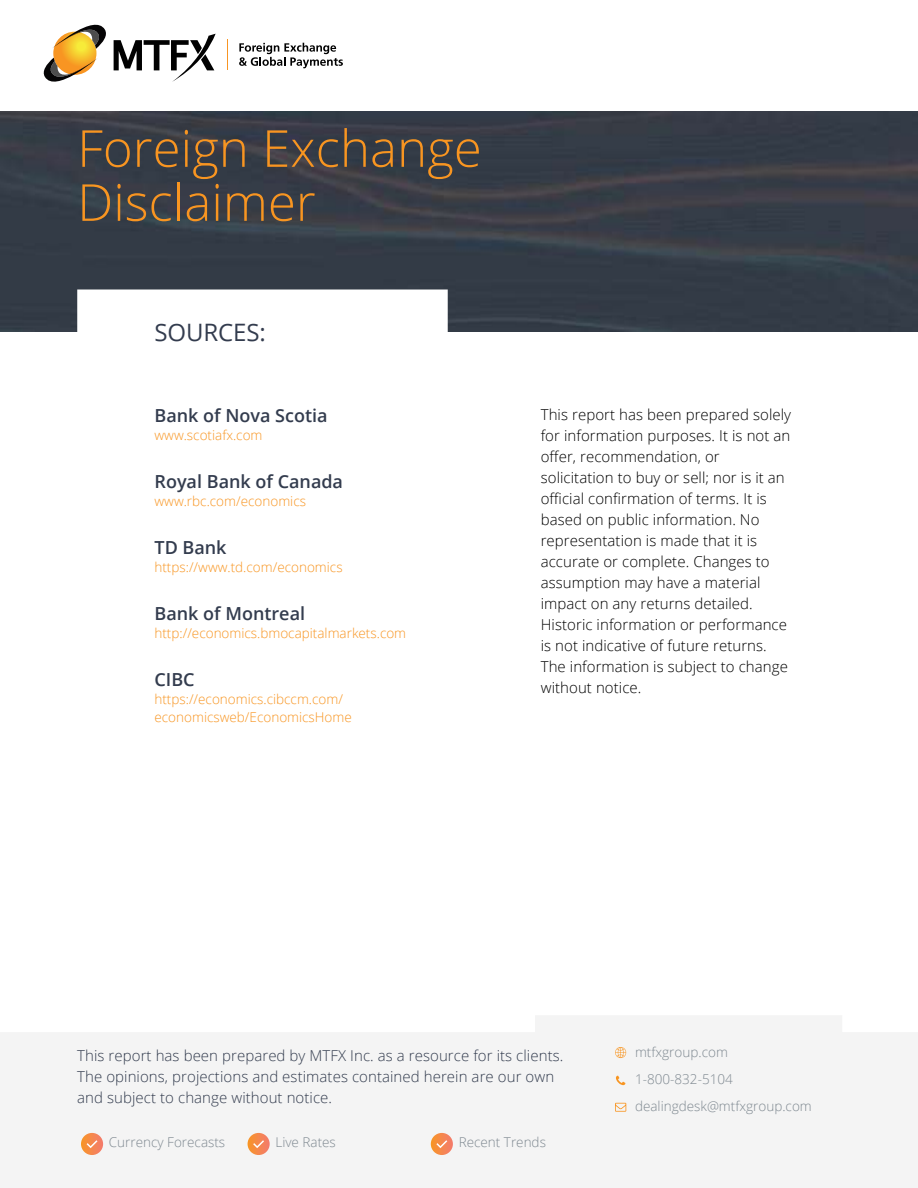
<style>
.page{position:relative;width:918px;height:1188px;background:#fff}
.page>*{position:absolute;margin:0;border:0;box-sizing:border-box;transform-origin:0 0}
.t1{font:300 51px/54px "Open Sans";color:#f89521}
.t2{font:24px "Open Sans";letter-spacing:-.005em;color:#333c4e}
.t3{font:600 18px "Open Sans";color:#333c4e}
.t4{font:300 15px/21px "Open Sans";letter-spacing:.005em;color:#000}
.t5{font:300 15px/21px "Open Sans";letter-spacing:.005em;color:#333c4e}
.t6{font:300 13.5px/18px "Open Sans";color:#f89521}
.t7{font:300 13.5px/27px "Open Sans";color:#7e8890}
</style>
<div class="page">
<svg style="left:114px;top:34px;width:102px;height:48px"></svg>
<svg style="left:239px;top:43px;width:104px;height:25px"></svg>
<hr style="left:227px;top:40px;width:1px;height:30px;background:#f89523">
<svg style="left:53px;top:32px;width:43px;height:43px"></svg>
<svg style="left:53px;top:25px;width:53px;height:24px"></svg>
<svg style="left:44px;top:58px;width:53px;height:24px"></svg>
<img style="left:0;top:111px;width:918px;height:221px">
<div style="left:0;top:1016px;width:918px;height:172px;background:#f4f4f4"></div>
<svg style="left:615px;top:1103px;width:11px;height:9px"></svg>
<svg style="left:616px;top:1076px;width:9px;height:9px"></svg>
<svg style="left:615px;top:1047px;width:11px;height:11px"></svg>
<div style="left:77px;top:290px;width:371px;height:189px;background:#fff"></div>
<svg style="left:81px;top:1133px;width:22px;height:22px"></svg>
<svg style="left:85px;top:1139px;width:14px;height:10px"></svg>
<svg style="left:248px;top:1133px;width:22px;height:22px"></svg>
<svg style="left:252px;top:1139px;width:14px;height:10px"></svg>
<svg style="left:431px;top:1133px;width:22px;height:22px"></svg>
<svg style="left:435px;top:1139px;width:14px;height:10px"></svg>
<h1 class="t1" style="left:77px;top:120px;width:406px">Foreign Exchange<br>Disclaimer</h1>
<h2 class="t2" style="left:154px;top:315px;width:113px">SOURCES:</h2>
<p class="t3" style="left:154px;top:403px;width:175px">Bank of Nova Scotia</p>
<p class="t6" style="left:154px;top:425px;width:110px">www.scotiafx.com</p>
<p class="t3" style="left:154px;top:469px;width:190px">Royal Bank of Canada</p>
<p class="t6" style="left:154px;top:491px;width:153px">www.rbc.com/economics</p>
<p class="t3" style="left:154px;top:535px;width:74px">TD Bank</p>
<p class="t6" style="left:154px;top:557px;width:190px">https://www.td.com/economics</p>
<p class="t3" style="left:154px;top:601px;width:152px">Bank of Montreal</p>
<p class="t6" style="left:154px;top:623px;width:253px">http://economics.bmocapitalmarkets.com</p>
<p class="t3" style="left:154px;top:667px;width:42px">CIBC</p>
<p class="t6" style="left:154px;top:689px;width:199px">https://economics.cibccm.com/ economicsweb/EconomicsHome</p>
<p class="t4" style="left:541px;top:404px;width:252px">This report has been prepared solely for information purposes. It is not an offer, recommendation, or solicitation to buy or sell; nor is it an official confirmation of terms. It is based on public information. No representation is made that it is accurate or complete. Changes to assumption may have a material impact on any returns detailed.<br>Historic information or performance is not indicative of future returns.<br>The information is subject to change without notice.</p>
<p class="t5" style="left:77px;top:1045px;width:488px">This report has been prepared by MTFX Inc. as a resource for its clients.<br>The opinions, projections and estimates contained herein are our own and subject to change without notice.</p>
<p class="t7" style="left:109px;top:1128px;width:118px">Currency Forecasts</p>
<p class="t7" style="left:275px;top:1128px;width:62px">Live Rates</p>
<p class="t7" style="left:459px;top:1128px;width:89px">Recent Trends</p>
<p class="t7" style="left:635px;top:1039px;width:178px">mtfxgroup.com<br>1-800-832-5104 dealingdesk@mtfxgroup.com</p>
</div>
